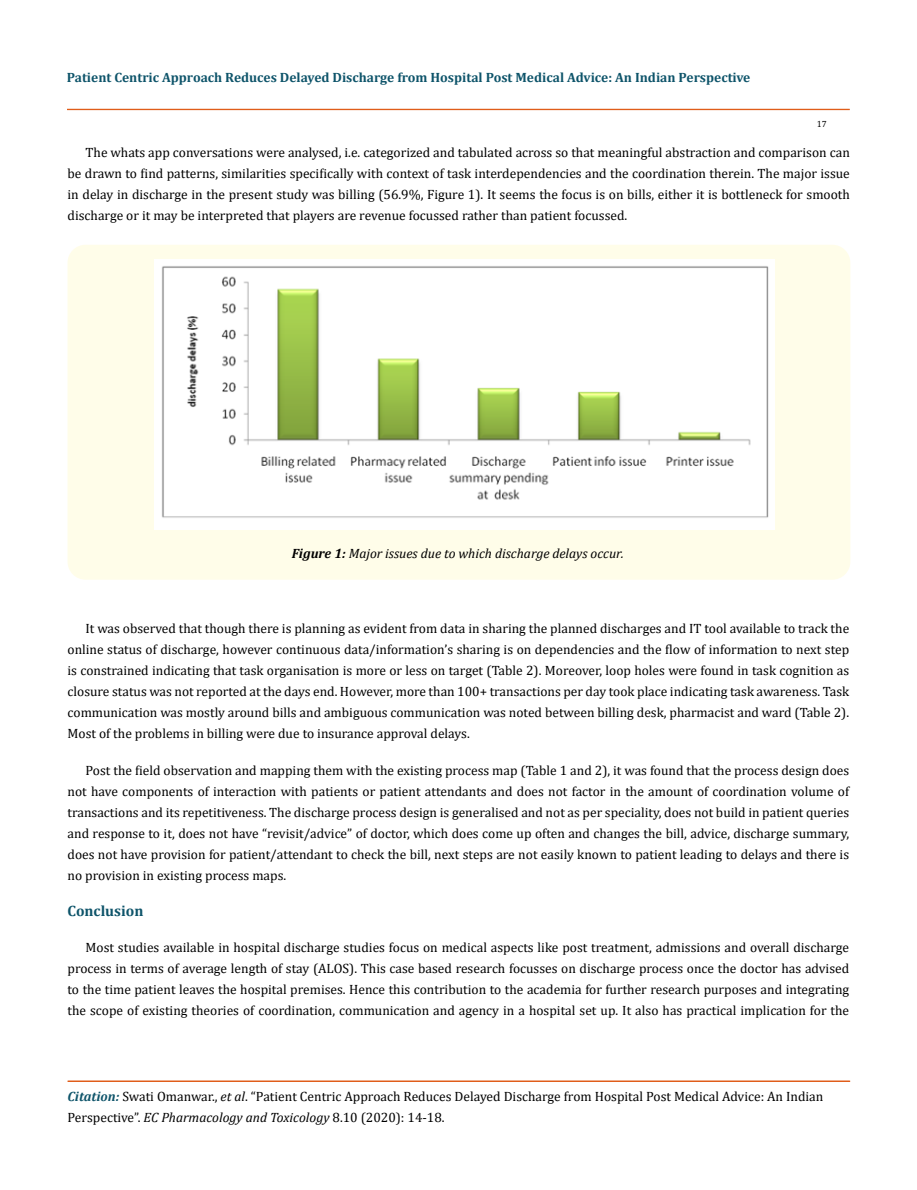
<style>
.page{position:relative;width:917px;height:1190px;background:#fff}
.page>*{position:absolute;margin:0;border:0;box-sizing:border-box;transform-origin:0 0}
.t1{font:700 15px "Cambria";color:#0e546a}
.t2{font:13.5px/21px "Cambria";color:#000;text-align:justify}
.t3{font:700 13.5px "Cambria";color:#0e546a}
.t4{font:italic 13.5px "Cambria";color:#000}
.t5{font:9px "Cambria";color:#000}
.s1{font-weight:700}
.s2{font-weight:700;font-style:italic;color:#0e546a}
.s3{font-style:italic}
</style>
<div class="page">
<div style="left:67px;top:109px;width:782px;height:1px;border:1px solid #e05d1a"></div>
<div style="left:68px;top:1081px;width:781px;height:1px;border:1px solid #e05d1a"></div>
<div style="left:68px;top:245px;width:782px;height:334px;background:#fffde9;border-radius:18px"></div>
<img style="left:155px;top:259px;width:619px;height:270px">
<p class="t3" style="left:67px;top:68px;width:685px">Patient Centric Approach Reduces Delayed Discharge from Hospital Post Medical Advice: An Indian Perspective</p>
<p class="t5" style="left:816px;top:118px;width:11px">17</p>
<p class="t2" style="left:68px;top:142px;width:783px;text-indent:18px">The whats app conversations were analysed, i.e. categorized and tabulated across so that meaningful abstraction and comparison can be drawn to find patterns, similarities specifically with context of task interdependencies and the coordination therein. The major issue in delay in discharge in the present study was billing (56.9%, Figure 1). It seems the focus is on bills, either it is bottleneck for smooth discharge or it may be interpreted that players are revenue focussed rather than patient focussed.</p>
<p class="t4" style="left:292px;top:544px;width:333px"><span class="s1">Figure 1:</span> Major issues due to which discharge delays occur.</p>
<p class="t2" style="left:68px;top:618px;width:783px;text-indent:18px">It was observed that though there is planning as evident from data in sharing the planned discharges and IT tool available to track the online status of discharge, however continuous data/information’s sharing is on dependencies and the flow of information to next step is constrained indicating that task organisation is more or less on target (Table 2). Moreover, loop holes were found in task cognition as closure status was not reported at the days end. However, more than 100+ transactions per day took place indicating task awareness. Task communication was mostly around bills and ambiguous communication was noted between billing desk, pharmacist and ward (Table 2).<br>Most of the problems in billing were due to insurance approval delays.</p>
<p class="t2" style="left:68px;top:759px;width:783px;text-indent:18px">Post the field observation and mapping them with the existing process map (Table 1 and 2), it was found that the process design does not have components of interaction with patients or patient attendants and does not factor in the amount of coordination volume of transactions and its repetitiveness. The discharge process design is generalised and not as per speciality, does not build in patient queries and response to it, does not have “revisit/advice” of doctor, which does come up often and changes the bill, advice, discharge summary, does not have provision for patient/attendant to check the bill, next steps are not easily known to patient leading to delays and there is no provision in existing process maps.</p>
<p class="t1" style="left:68px;top:899px;width:77px">Conclusion</p>
<p class="t2" style="left:68px;top:936px;width:783px;text-indent:18px">Most studies available in hospital discharge studies focus on medical aspects like post treatment, admissions and overall discharge process in terms of average length of stay (ALOS). This case based research focusses on discharge process once the doctor has advised to the time patient leaves the hospital premises. Hence this contribution to the academia for further research purposes and integrating the scope of existing theories of coordination, communication and agency in a hospital set up. It also has practical implication for the</p>
<p class="t2" style="left:68px;top:1086px;width:757px"><span class="s2">Citation:</span> Swati Omanwar., <span class="s3">et al</span>. “Patient Centric Approach Reduces Delayed Discharge from Hospital Post Medical Advice: An Indian<br>Perspective”. <span class="s3">EC Pharmacology and Toxicology</span> 8.10 (2020): 14-18.</p>
</div>
